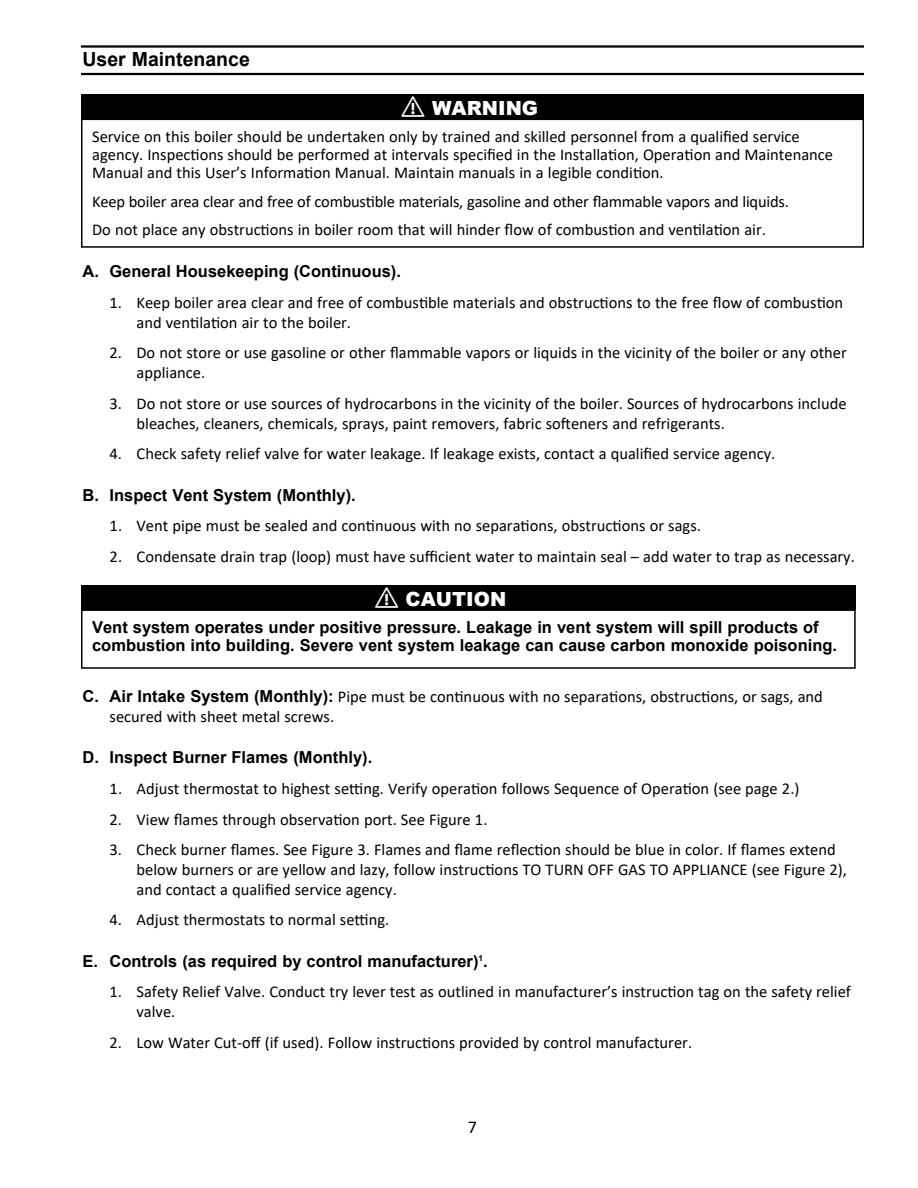
<style>
.page{position:relative;width:918px;height:1188px;background:#fff}
.page>*{position:absolute;margin:0;border:0;box-sizing:border-box;transform-origin:0 0}
.t1{font:900 19.5px "Arial";color:#fff}
.t2{font:700 19.5px "Arial";color:#000}
.t3{font:18px "Calibri";color:#000}
.t4{font:16.5px/19.8px "Calibri";color:#000}
.t5{font:700 16.5px/18px "Arial";color:#000}
.s1{font-family:"Arial";font-weight:700}
</style>
<div class="page">
<hr style="left:81px;top:45px;width:783px;height:3px;background:#000">
<hr style="left:81px;top:73px;width:783px;height:2px;background:#000">
<div style="left:81px;top:609px;width:775px;height:60px;border:2px solid #000"></div>
<div style="left:81px;top:585px;width:775px;height:25px;background:#000"></div>
<div style="left:81px;top:94px;width:783px;height:25px;background:#000"></div>
<div style="left:81px;top:119px;width:783px;height:129px;border:2px solid #000"></div>
<p class="t2" style="left:82px;top:46px;width:169px">User Maintenance</p>
<p class="t1" style="left:402px;top:94px;width:138px">⚠ WARNING</p>
<p class="t4" style="left:92px;top:127px;width:742px;line-height:18px">Service on this boiler should be undertaken only by trained and skilled personnel from a qualified service agency. Inspections should be performed at intervals specified in the Installation, Operation and Maintenance<br>Manual and this User’s Information Manual. Maintain manuals in a legible condition.</p>
<p class="t4" style="left:92px;top:186px;width:698px;line-height:28.8px">Keep boiler area clear and free of combustible materials, gasoline and other flammable vapors and liquids.<br>Do not place any obstructions in boiler room that will hinder flow of combustion and ventilation air.</p>
<p class="t5" style="left:82px;top:263px;width:320px">A. General Housekeeping (Continuous).</p>
<p class="t4" style="left:136px;top:292px;width:708px;text-indent:-27px">1. Keep boiler area clear and free of combustible materials and obstructions to the free flow of combustion and ventilation air to the boiler.</p>
<p class="t4" style="left:137px;top:343px;width:712px;text-indent:-27px">2. Do not store or use gasoline or other flammable vapors or liquids in the vicinity of the boiler or any other appliance.</p>
<p class="t4" style="left:137px;top:393px;width:712px;text-indent:-27px">3. Do not store or use sources of hydrocarbons in the vicinity of the boiler. Sources of hydrocarbons include bleaches, cleaners, chemicals, sprays, paint removers, fabric softeners and refrigerants.</p>
<p class="t4" style="left:110px;top:443px;width:667px">4. Check safety relief valve for water leakage. If leakage exists, contact a qualified service agency.</p>
<p class="t5" style="left:83px;top:486px;width:275px">B. Inspect Vent System (Monthly).</p>
<p class="t4" style="left:110px;top:515px;width:593px">1. Vent pipe must be sealed and continuous with no separations, obstructions or sags.</p>
<p class="t4" style="left:110px;top:546px;width:747px">2. Condensate drain trap (loop) must have sufficient water to maintain seal – add water to trap as necessary.</p>
<p class="t1" style="left:375px;top:585px;width:133px">⚠ CAUTION</p>
<p class="t5" style="left:92px;top:618px;width:746px">Vent system operates under positive pressure. Leakage in vent system will spill products of combustion into building. Severe vent system leakage can cause carbon monoxide poisoning.</p>
<p class="t4" style="left:110px;top:686px;width:715px;text-indent:-27px"><span class="s1">C. Air Intake System (Monthly):</span> Pipe must be continuous with no separations, obstructions, or sags, and secured with sheet metal screws.</p>
<p class="t5" style="left:83px;top:749px;width:291px">D. Inspect Burner Flames (Monthly).</p>
<p class="t4" style="left:110px;top:778px;width:691px">1. Adjust thermostat to highest setting. Verify operation follows Sequence of Operation (see page 2.)</p>
<p class="t4" style="left:110px;top:809px;width:379px">2. View flames through observation port. See Figure 1.</p>
<p class="t4" style="left:137px;top:839px;width:712px;text-indent:-27px">3. Check burner flames. See Figure 3. Flames and flame reflection should be blue in color. If flames extend below burners or are yellow and lazy, follow instructions TO TURN OFF GAS TO APPLIANCE (see Figure 2), and contact a qualified service agency.</p>
<p class="t4" style="left:110px;top:910px;width:281px">4. Adjust thermostats to normal setting.</p>
<p class="t5" style="left:83px;top:952px;width:407px">E. Controls (as required by control manufacturer)<sup>1</sup>.</p>
<p class="t4" style="left:136px;top:982px;width:716px;text-indent:-27px">1. Safety Relief Valve. Conduct try lever test as outlined in manufacturer’s instruction tag on the safety relief valve.</p>
<p class="t4" style="left:109px;top:1032px;width:584px">2. Low Water Cut-off (if used). Follow instructions provided by control manufacturer.</p>
<p class="t3" style="left:468px;top:1114px;width:11px">7</p>
</div>
